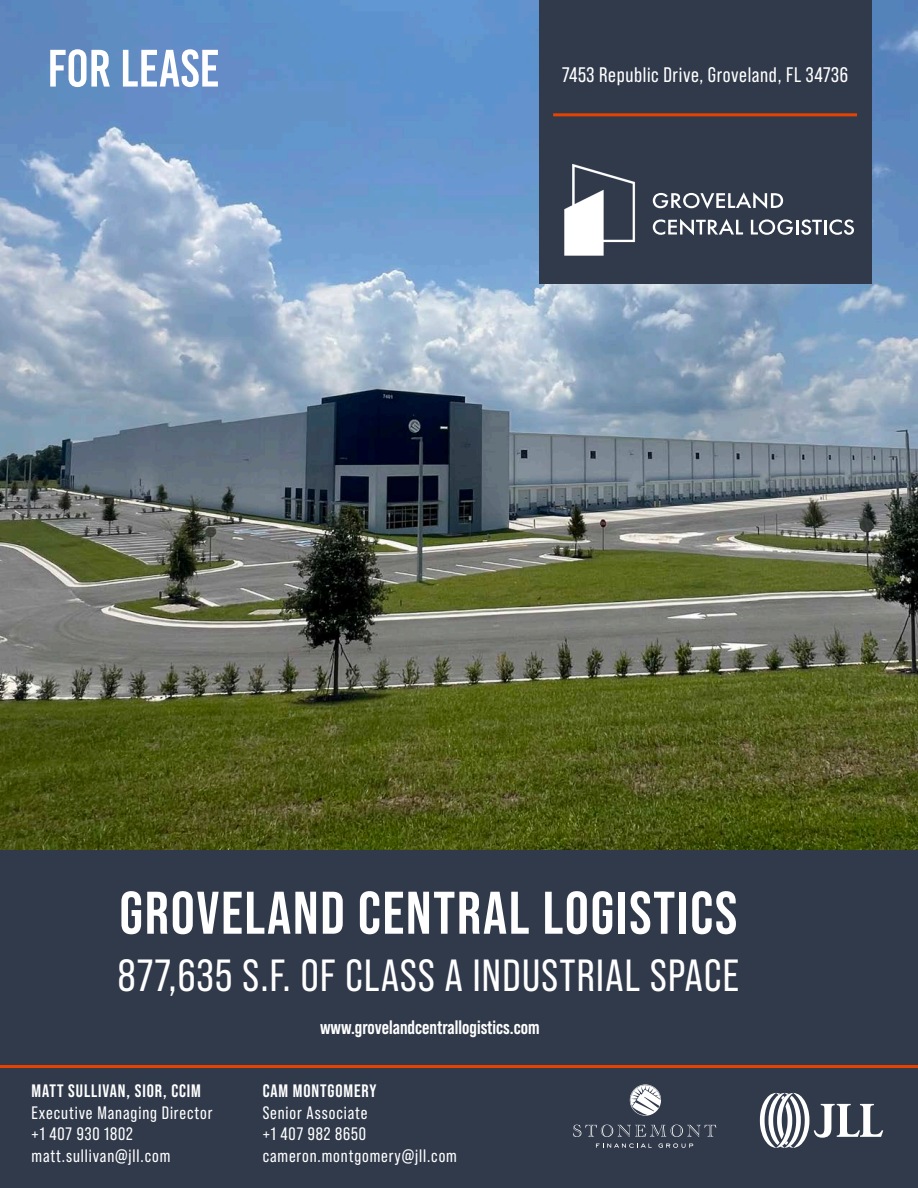
<style>
.page{position:relative;width:918px;height:1188px;background:#fff}
.page>*{position:absolute;margin:0;border:0;box-sizing:border-box;transform-origin:0 0}
.t1{font:700 60px "Bebas Neue Pro";letter-spacing:.03em;color:#fff}
.t2{font:52.5px "Bebas Kai";color:#fff}
.t3{font:45px "Bebas Neue Pro";letter-spacing:.03em;color:#fff}
.t4{font:21px "Bebas Neue Pro";letter-spacing:.03em;color:#fff}
.t5{font:700 19.5px "Bebas Neue Pro";color:#fff}
.t6{font:18px/21.6px "Bebas Neue Pro";letter-spacing:.05em;color:#fff}
.t7{font:700 18px "Bebas Neue Pro";letter-spacing:.05em;color:#fff}
.s1{font-weight:700}
</style>
<div class="page">
<img style="left:0;top:0;width:918px;height:850px">
<div style="left:0;top:850px;width:918px;height:338px;background:#313a4b"></div>
<svg style="left:760px;top:1093px;width:123px;height:55px"></svg>
<hr style="left:0;top:1065px;width:918px;height:3px;background:#e74300">
<svg style="left:596px;top:1143px;width:56px;height:5px"></svg>
<svg style="left:658px;top:1143px;width:35px;height:5px"></svg>
<svg style="left:573px;top:1125px;width:143px;height:12px"></svg>
<svg style="left:629px;top:1084px;width:32px;height:32px"></svg>
<div style="left:539px;top:0;width:332px;height:283px;background:#313a4b"></div>
<hr style="left:553px;top:113px;width:304px;height:3px;background:#e74300">
<img style="left:564px;top:164px;width:72px;height:92px">
<svg style="left:653px;top:192px;width:130px;height:17px"></svg>
<svg style="left:653px;top:219px;width:90px;height:16px"></svg>
<svg style="left:751px;top:219px;width:103px;height:16px"></svg>
<p class="t2" style="left:47px;top:40px;width:174px">FOR LEASE</p>
<p class="t4" style="left:562px;top:63px;width:287px">7453 Republic Drive, Groveland, FL 34736</p>
<p class="t1" style="left:119px;top:879px;width:619px">GROVELAND CENTRAL LOGISTICS</p>
<p class="t3" style="left:118px;top:950px;width:622px">877,635 S.F. OF CLASS A INDUSTRIAL SPACE</p>
<p class="t6" style="left:32px;top:1080px;width:182px"><span class="s1">MATT SULLIVAN, SIOR, CCIM<br></span>Executive Managing Director +1 407 930 1802</p>
<p class="t6" style="left:32px;top:1145px;width:140px">matt.sullivan@jll.com</p>
<p class="t5" style="left:320px;top:1016px;width:221px">www.grovelandcentrallogistics.com</p>
<p class="t7" style="left:263px;top:1080px;width:115px">CAM MONTGOMERY</p>
<p class="t6" style="left:263px;top:1101px;width:106px">Senior Associate</p>
<p class="t6" style="left:263px;top:1123px;width:105px">+1 407 982 8650</p>
<p class="t6" style="left:263px;top:1145px;width:196px">cameron.montgomery@jll.com</p>
</div>
